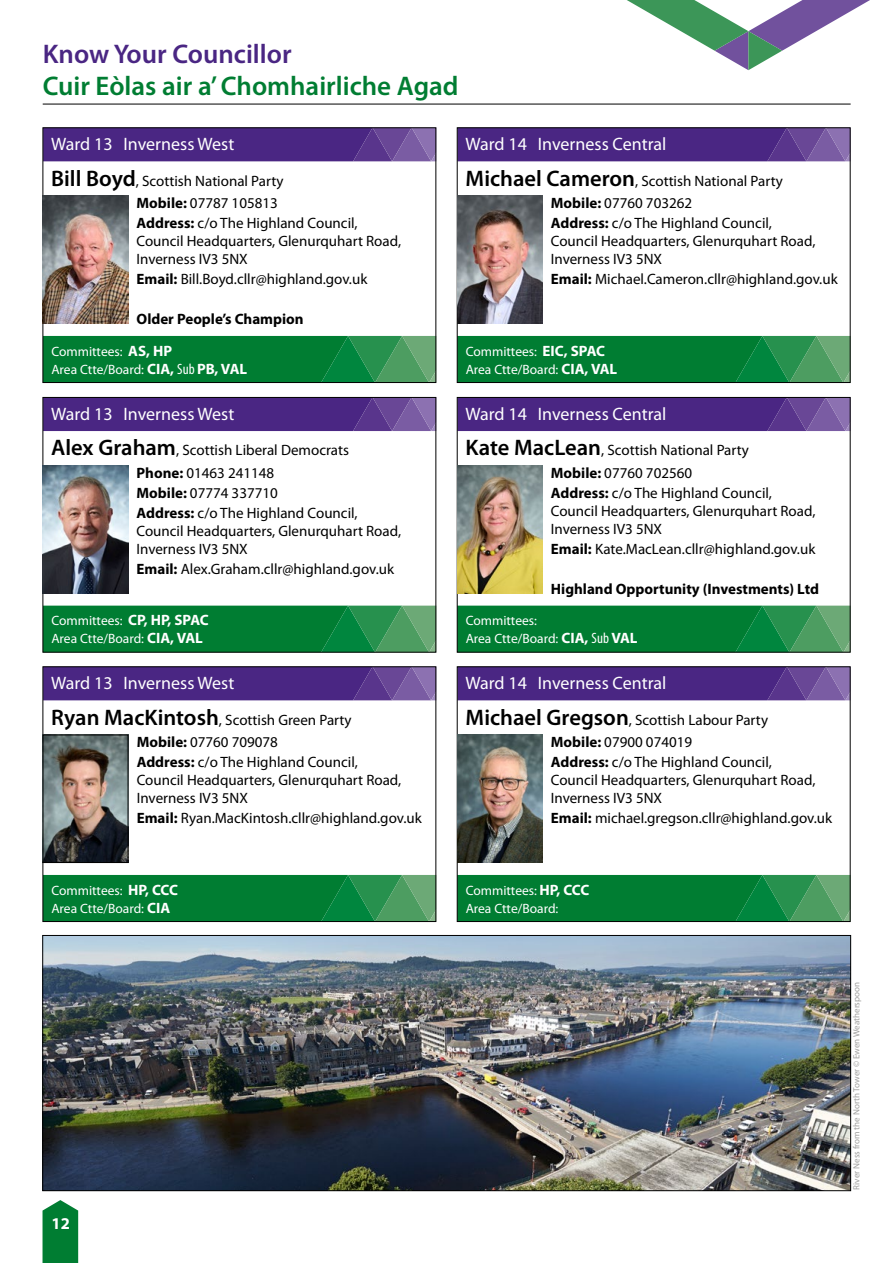
<style>
.page{position:relative;width:893px;height:1263px;background:#fff}
.page>*{position:absolute;margin:0;border:0;box-sizing:border-box;transform-origin:0 0}
.t1{font:600 27px "Myriad Pro";color:#007d32}
.t2{font:600 27px "Myriad Pro";color:#4a2683}
.t3{font:18px "Myriad Pro";color:#fff}
.t4{font:700 16.5px "Myriad Pro";color:#fff}
.t5{font:15px/18px "Myriad Pro";color:#000}
.t6{font:700 15px "Myriad Pro";color:#000}
.t7{font:13.5px/18px "Myriad Pro";color:#fff}
.t8{font:9px "Myriad Pro";color:#9d9d9c}
.s1{font-weight:600;font-size:22.5px}
.s2{font-weight:700}
.s3{font-weight:700;font-size:15px}
.s4{font-stretch:condensed;font-size:15px}
</style>
<div class="page">
<hr style="left:43px;top:104px;width:808px;height:1px;background:#000">
<svg style="left:45px;top:130px;width:389px;height:31px;background:#512d87"></svg>
<svg style="left:45px;top:336px;width:389px;height:45px;background:#0d833b"></svg>
<div style="left:43px;top:128px;width:393px;height:255px;border:1px solid #000"></div>
<img style="left:43px;top:196px;width:85px;height:128px">
<svg style="left:45px;top:399px;width:389px;height:32px;background:#512d87"></svg>
<svg style="left:45px;top:606px;width:389px;height:44px;background:#0d833b"></svg>
<div style="left:43px;top:397px;width:393px;height:255px;border:1px solid #000"></div>
<img style="left:43px;top:466px;width:85px;height:127px">
<svg style="left:45px;top:668px;width:389px;height:32px;background:#512d87"></svg>
<svg style="left:45px;top:875px;width:389px;height:45px;background:#0d833b"></svg>
<div style="left:43px;top:666px;width:393px;height:256px;border:1px solid #000"></div>
<img style="left:45px;top:737px;width:81px;height:124px">
<div style="left:43px;top:735px;width:85px;height:128px;border:1px solid #000"></div>
<svg style="left:459px;top:128px;width:392px;height:33px;background:#512e87"></svg>
<svg style="left:459px;top:336px;width:392px;height:47px;background:#0d833b"></svg>
<div style="left:457px;top:128px;width:393px;height:255px;border:1px solid #000"></div>
<img style="left:457px;top:196px;width:85px;height:128px">
<svg style="left:459px;top:397px;width:392px;height:34px;background:#512e87"></svg>
<svg style="left:459px;top:606px;width:392px;height:46px;background:#0d833b"></svg>
<div style="left:457px;top:397px;width:393px;height:255px;border:1px solid #000"></div>
<img style="left:457px;top:466px;width:85px;height:127px">
<svg style="left:459px;top:666px;width:392px;height:34px;background:#512e87"></svg>
<svg style="left:459px;top:875px;width:392px;height:47px;background:#0d833b"></svg>
<div style="left:457px;top:666px;width:393px;height:256px;border:1px solid #000"></div>
<img style="left:457px;top:735px;width:85px;height:127px">
<img style="left:45px;top:937px;width:804px;height:252px">
<div style="left:43px;top:935px;width:808px;height:256px;border:1px solid #000"></div>
<svg style="left:43px;top:1200px;width:35px;height:63px;background:#158742"></svg>
<svg style="left:627px;top:0;width:243px;height:70px"></svg>
<h1 class="t2" style="left:43px;top:37px;width:250px">Know Your Councillor</h1>
<h1 class="t1" style="left:43px;top:69px;width:417px">Cuir Eòlas air a’ Chomhairliche Agad</h1>
<p class="t3" style="left:51px;top:133px;width:185px">Ward 13 Inverness West</p>
<p class="t5" style="left:137px;top:169px;width:149px;line-height:22.2px;text-indent:-85px"><span class="s1">Bill Boyd</span>, Scottish National Party<br><span class="s2">Mobile:</span> 07787 105813</p>
<p class="t5" style="left:137px;top:214px;width:266px"><span class="s2">Address:</span> c/o The Highland Council,<br>Council Headquarters, Glenurquhart Road,<br>Inverness IV3 5NX</p>
<p class="t5" style="left:137px;top:270px;width:232px"><span class="s2">Email:</span> Bill.Boyd.cllr@highland.gov.uk</p>
<p class="t6" style="left:137px;top:310px;width:169px">Older People’s Champion</p>
<p class="t7" style="left:51px;top:342px;width:197px">Committees: <span class="s3">AS, HP<br></span>Area Ctte/Board: <span class="s3">CIA,</span> <span class="s4">Sub</span> <span class="s3">PB, VAL</span></p>
<p class="t3" style="left:51px;top:402px;width:185px">Ward 13 Inverness West</p>
<p class="t5" style="left:137px;top:439px;width:214px;line-height:22.2px;text-indent:-85px"><span class="s1">Alex Graham</span>, Scottish Liberal Democrats<br><span class="s2">Phone:</span> 01463 241148</p>
<p class="t5" style="left:137px;top:482px;width:223px;line-height:20.1px"><span class="s2">Mobile:</span> 07774 337710<br><span class="s2">Address:</span> c/o The Highland Council,</p>
<p class="t5" style="left:137px;top:522px;width:266px">Council Headquarters, Glenurquhart Road,<br>Inverness IV3 5NX</p>
<p class="t5" style="left:137px;top:560px;width:259px"><span class="s2">Email:</span> Alex.Graham.cllr@highland.gov.uk</p>
<p class="t7" style="left:51px;top:612px;width:159px">Committees: <span class="s3">CP, HP, SPAC<br></span>Area Ctte/Board: <span class="s3">CIA, VAL</span></p>
<p class="t3" style="left:51px;top:672px;width:185px">Ward 13 Inverness West</p>
<p class="t5" style="left:137px;top:708px;width:216px;line-height:22.2px;text-indent:-86px"><span class="s1">Ryan MacKintosh</span>, Scottish Green Party<br><span class="s2">Mobile:</span> 07760 709078</p>
<p class="t5" style="left:137px;top:753px;width:266px"><span class="s2">Address:</span> c/o The Highland Council,<br>Council Headquarters, Glenurquhart Road,<br>Inverness IV3 5NX</p>
<p class="t5" style="left:137px;top:809px;width:287px"><span class="s2">Email:</span> Ryan.MacKintosh.cllr@highland.gov.uk</p>
<p class="t3" style="left:465px;top:133px;width:202px">Ward 14 Inverness Central</p>
<p class="t5" style="left:465px;top:169px;width:319px;line-height:22.2px;text-align:center"><span class="s1">Michael Cameron</span>, Scottish National Party<br><span class="s2">Mobile:</span> 07760 703262</p>
<p class="t5" style="left:551px;top:214px;width:266px"><span class="s2">Address:</span> c/o The Highland Council,<br>Council Headquarters, Glenurquhart Road,<br>Inverness IV3 5NX</p>
<p class="t5" style="left:551px;top:270px;width:288px"><span class="s2">Email:</span> Michael.Cameron.cllr@highland.gov.uk</p>
<p class="t7" style="left:466px;top:342px;width:153px">Committees: <span class="s3">EIC, SPAC<br></span>Area Ctte/Board: <span class="s3">CIA, VAL</span></p>
<p class="t3" style="left:465px;top:402px;width:202px">Ward 14 Inverness Central</p>
<p class="t5" style="left:551px;top:439px;width:200px;line-height:22.2px;text-indent:-85px"><span class="s1">Kate MacLean</span>, Scottish National Party<br><span class="s2">Mobile:</span> 07760 702560</p>
<p class="t5" style="left:551px;top:483px;width:266px"><span class="s2">Address:</span> c/o The Highland Council,<br>Council Headquarters, Glenurquhart Road,<br>Inverness IV3 5NX</p>
<p class="t5" style="left:551px;top:540px;width:266px"><span class="s2">Email:</span> Kate.MacLean.cllr@highland.gov.uk</p>
<p class="t6" style="left:551px;top:579px;width:270px">Highland Opportunity (Investments) Ltd</p>
<p class="t7" style="left:466px;top:612px;width:173px">Committees:<br>Area Ctte/Board: <span class="s3">CIA,</span> <span class="s4">Sub</span> <span class="s3">VAL</span></p>
<p class="t3" style="left:465px;top:672px;width:202px">Ward 14 Inverness Central</p>
<p class="t5" style="left:551px;top:708px;width:219px;line-height:22.2px;text-indent:-85px"><span class="s1">Michael Gregson</span>, Scottish Labour Party<br><span class="s2">Mobile:</span> 07900 074019</p>
<p class="t5" style="left:551px;top:753px;width:266px"><span class="s2">Address:</span> c/o The Highland Council,<br>Council Headquarters, Glenurquhart Road,<br>Inverness IV3 5NX</p>
<p class="t5" style="left:551px;top:809px;width:283px"><span class="s2">Email:</span> michael.gregson.cllr@highland.gov.uk</p>
<p class="t7" style="left:51px;top:881px;width:128px">Committees: <span class="s3">HP, CCC<br></span>Area Ctte/Board: <span class="s3">CIA</span></p>
<p class="t7" style="left:466px;top:881px;width:125px">Committees: <span class="s3">HP, CCC<br></span>Area Ctte/Board:</p>
<p class="t4" style="left:52px;top:1213px;width:20px">12</p>
<p class="t8" style="left:851px;top:1189px;width:209px;rotate:-90deg">River Ness from the North Tower © Ewen Weatherspoon</p>
</div>
